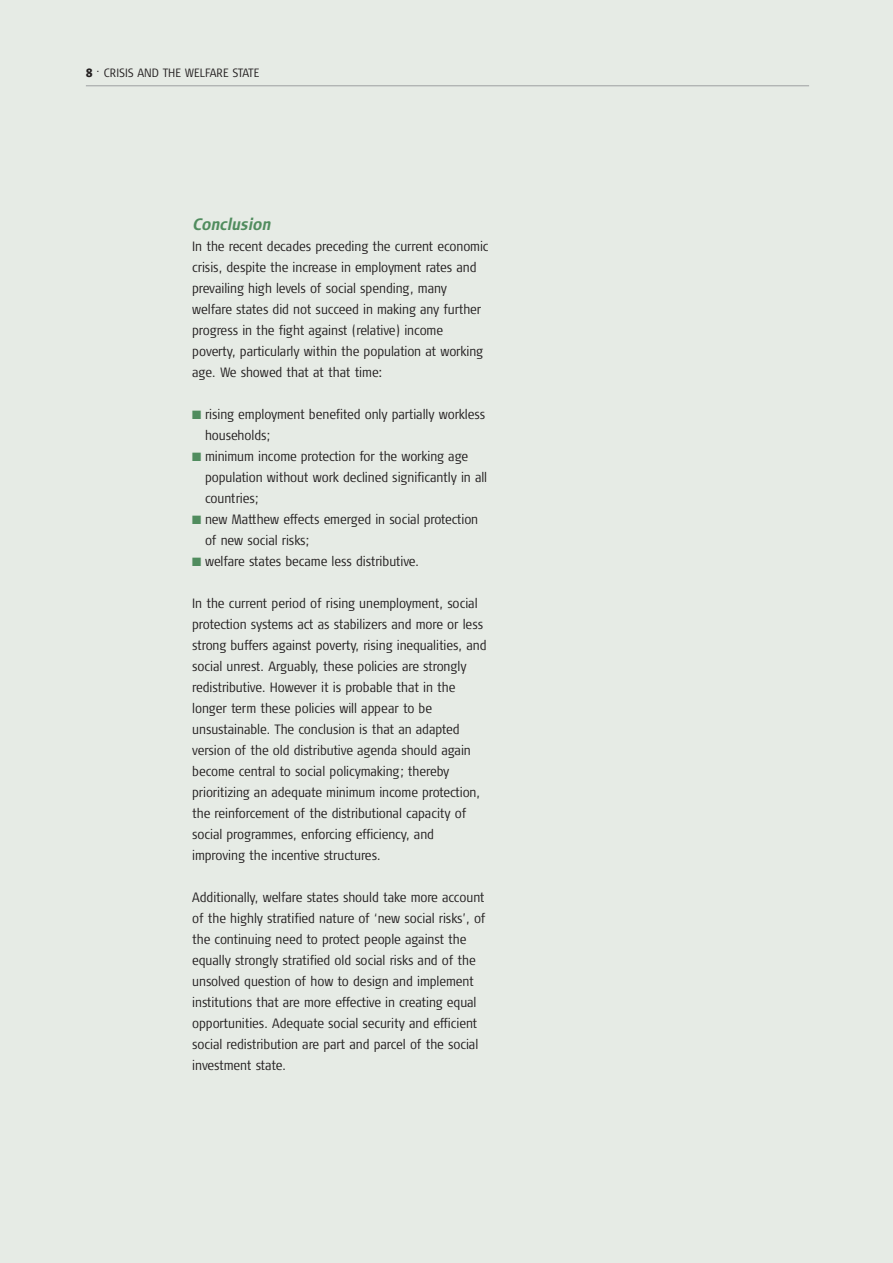
<style>
.page{position:relative;width:893px;height:1263px;background:#fff}
.page>*{position:absolute;margin:0;border:0;box-sizing:border-box;transform-origin:0 0}
.t1{font:italic 700 16.5px "Signa Cond Column";letter-spacing:-.015em;color:#508c5e}
.t2{font:300 13.5px/21px "Signa Cond Column";letter-spacing:-.005em;color:#231f20}
.t3{font:300 12px "Signa Cond Column";color:#231f20}
.s1{font-weight:900}
.s2{color:#508c5e}
</style>
<div class="page">
<div style="left:0;top:0;width:893px;height:1262px;background:#e6ebe5"></div>
<hr style="left:86px;top:85px;width:723px;height:1px;background:#9d9fa1">
<p class="t3" style="left:86px;top:68px;width:175px"><span class="s1">8</span> . CRISIS AND THE WELFARE STATE</p>
<p class="t1" style="left:192px;top:217px;width:80px">Conclusion</p>
<p class="t2" style="left:192px;top:236px;width:298px">In the recent decades preceding the current economic crisis, despite the increase in employment rates and prevailing high levels of social spending, many welfare states did not succeed in making any further progress in the fight against (relative) income poverty, particularly within the population at working age. We showed that at that time:</p>
<p class="t2" style="left:205px;top:404px;width:282px;text-indent:-13px"><span class="s2">■</span> rising employment benefited only partially workless households;</p>
<p class="t2" style="left:205px;top:446px;width:284px;text-indent:-13px"><span class="s2">■</span> minimum income protection for the working age population without work declined significantly in all countries;</p>
<p class="t2" style="left:205px;top:509px;width:275px;text-indent:-13px"><span class="s2">■</span> new Matthew effects emerged in social protection of new social risks;</p>
<p class="t2" style="left:192px;top:551px;width:228px"><span class="s2">■</span> welfare states became less distributive.</p>
<p class="t2" style="left:192px;top:593px;width:296px">In the current period of rising unemployment, social protection systems act as stabilizers and more or less strong buffers against poverty, rising inequalities, and social unrest. Arguably, these policies are strongly redistributive. However it is probable that in the longer term these policies will appear to be unsustainable. The conclusion is that an adapted version of the old distributive agenda should again become central to social policymaking; thereby prioritizing an adequate minimum income protection, the reinforcement of the distributional capacity of social programmes, enforcing efficiency, and improving the incentive structures.</p>
<p class="t2" style="left:192px;top:887px;width:295px">Additionally, welfare states should take more account of the highly stratified nature of ‘new social risks’, of the continuing need to protect people against the equally strongly stratified old social risks and of the unsolved question of how to design and implement institutions that are more effective in creating equal opportunities. Adequate social security and efficient social redistribution are part and parcel of the social investment state.</p>
</div>
